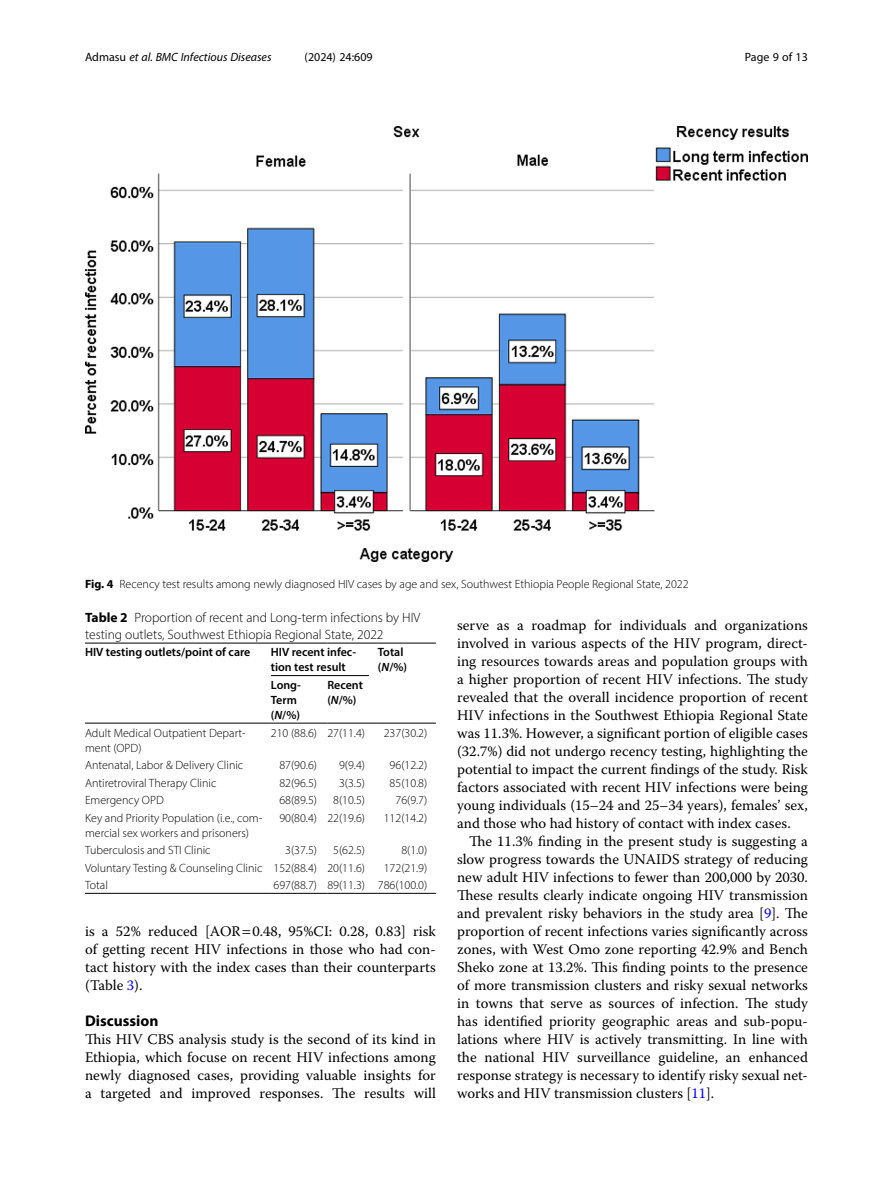
<style>
.page{position:relative;width:893px;height:1191px;background:#fff}
.page>*{position:absolute;margin:0;border:0;box-sizing:border-box;transform-origin:0 0}
.Head_1{font:700 15.45px "Myriad Pro";color:#000}
.Body_Text{font:14.7px/18px "Warnock Pro";color:#000;text-align:justify}
.Body_Text_Indent{font:14.7px/18px "Warnock Pro";color:#000;text-align:justify}
.Table_Caption{font:300 13.5px/16.5px "Myriad Pro";color:#000}
.Table_Body{font:300 12px/15px "Myriad Pro";color:#000}
.Figure_Caption{font:300 12px "Myriad Pro";color:#000}
.Table_Head{font:600 12px/15px "Myriad Pro";color:#000}
.t1{font:italic 12px "Myriad Pro";color:#000}
.Table_Head_Bridge_Ru{font:600 12px/15px "Myriad Pro";color:#000}
.t2{font:12px "Myriad Pro";color:#000}
.s1{font-style:normal}
.s2{font-weight:700}
.s3{font-style:italic}
.s4{color:#00f}
</style>
<div class="page">
<hr style="left:85px;top:723px;width:186px;height:1px;background:#000">
<hr style="left:378px;top:723px;width:58px;height:1px;background:#000">
<hr style="left:378px;top:643px;width:58px;height:1px;background:#000">
<hr style="left:271px;top:723px;width:56px;height:1px;background:#000">
<hr style="left:327px;top:723px;width:51px;height:1px;background:#000">
<hr style="left:85px;top:893px;width:186px;height:1px;background:#000">
<hr style="left:271px;top:893px;width:56px;height:1px;background:#000">
<hr style="left:327px;top:893px;width:51px;height:1px;background:#000">
<hr style="left:378px;top:893px;width:58px;height:1px;background:#000">
<hr style="left:85px;top:643px;width:186px;height:1px;background:#000">
<hr style="left:271px;top:643px;width:56px;height:1px;background:#000">
<hr style="left:327px;top:643px;width:51px;height:1px;background:#000">
<hr style="left:271px;top:675px;width:98px;height:1px;background:#000">
<img style="left:85px;top:126px;width:723px;height:435px">
<p class="t1" style="left:85px;top:50px;width:188px"><span class="s1">Admasu</span> et al. BMC Infectious Diseases</p>
<p class="t2" style="left:305px;top:50px;width:70px">(2024) 24:609</p>
<p class="t2" style="left:745px;top:50px;width:65px">Page 9 of 13</p>
<p class="Figure_Caption" style="left:85px;top:577px;width:605px"><span class="s2">Fig. 4</span> Recency test results among newly diagnosed HIV cases by age and sex, Southwest Ethiopia People Regional State, 2022</p>
<p class="Table_Caption" style="left:85px;top:609px;width:337px"><span class="s2">Table 2</span> Proportion of recent and Long-term infections by HIV testing outlets, Southwest Ethiopia Regional State, 2022</p>
<p class="Table_Head" style="left:85px;top:644px;width:167px">HIV testing outlets/point of care</p>
<p class="Table_Head_Bridge_Ru" style="left:271px;top:644px;width:87px">HIV recent infec&shy;tion test result</p>
<p class="Table_Head" style="left:378px;top:644px;width:27px">Total</p>
<p class="Table_Head" style="left:378px;top:659px;width:31px">(<span class="s3">N</span>/%)</p>
<p class="Table_Head" style="left:271px;top:677px;width:32px">Long-<br>Term</p>
<p class="Table_Head" style="left:271px;top:707px;width:31px">(<span class="s3">N</span>/%)</p>
<p class="Table_Head" style="left:327px;top:677px;width:37px">Recent</p>
<p class="Table_Head" style="left:327px;top:692px;width:31px">(<span class="s3">N</span>/%)</p>
<p class="Table_Body" style="left:85px;top:725px;width:162px">Adult Medical Outpatient Depart&shy;ment (OPD)</p>
<p class="Table_Body" style="left:271px;top:725px;width:48px">210 (88.6)</p>
<p class="Table_Body" style="left:327px;top:725px;width:39px">27(11.4)</p>
<p class="Table_Body" style="left:384px;top:725px;width:45px">237(30.2)</p>
<p class="Table_Body" style="left:85px;top:757px;width:160px">Antenatal, Labor &amp; Delivery Clinic</p>
<p class="Table_Body" style="left:279px;top:757px;width:39px">87(90.6)</p>
<p class="Table_Body" style="left:339px;top:757px;width:28px">9(9.4)</p>
<p class="Table_Body" style="left:390px;top:757px;width:39px">96(12.2)</p>
<p class="Table_Body" style="left:85px;top:775px;width:133px">Antiretroviral Therapy Clinic</p>
<p class="Table_Body" style="left:279px;top:775px;width:39px">82(96.5)</p>
<p class="Table_Body" style="left:339px;top:775px;width:28px">3(3.5)</p>
<p class="Table_Body" style="left:390px;top:775px;width:39px">85(10.8)</p>
<p class="Table_Body" style="left:85px;top:792px;width:80px">Emergency OPD</p>
<p class="Table_Body" style="left:279px;top:792px;width:39px">68(89.5)</p>
<p class="Table_Body" style="left:333px;top:792px;width:33px">8(10.5)</p>
<p class="Table_Body" style="left:395px;top:792px;width:33px">76(9.7)</p>
<p class="Table_Body" style="left:85px;top:810px;width:179px">Key and Priority Population (i.e., com&shy;mercial sex workers and prisoners)</p>
<p class="Table_Body" style="left:279px;top:810px;width:39px">90(80.4)</p>
<p class="Table_Body" style="left:327px;top:810px;width:39px">22(19.6)</p>
<p class="Table_Body" style="left:384px;top:810px;width:45px">112(14.2)</p>
<p class="Table_Body" style="left:85px;top:842px;width:127px">Tuberculosis and STI Clinic</p>
<p class="Table_Body" style="left:285px;top:842px;width:33px">3(37.5)</p>
<p class="Table_Body" style="left:333px;top:842px;width:33px">5(62.5)</p>
<p class="Table_Body" style="left:401px;top:842px;width:28px">8(1.0)</p>
<p class="Table_Body" style="left:85px;top:860px;width:179px">Voluntary Testing &amp; Counseling Clinic</p>
<p class="Table_Body" style="left:274px;top:860px;width:45px">152(88.4)</p>
<p class="Table_Body" style="left:327px;top:860px;width:39px">20(11.6)</p>
<p class="Table_Body" style="left:384px;top:860px;width:45px">172(21.9)</p>
<p class="Table_Body" style="left:85px;top:877px;width:24px">Total</p>
<p class="Table_Body" style="left:274px;top:877px;width:45px">697(88.7)</p>
<p class="Table_Body" style="left:327px;top:877px;width:39px">89(11.3)</p>
<p class="Table_Body" style="left:378px;top:877px;width:51px">786(100.0)</p>
<p class="Body_Text" style="left:85px;top:922px;width:352px">is a 52% reduced [AOR 0.48, 95%CI: 0.28, 0.83] risk of getting recent HIV infections in those who had con&shy;tact history with the index cases than their counterparts (Table <span class="s4">3</span>).</p>
<p class="Head_1" style="left:85px;top:1011px;width:75px">Discussion</p>
<p class="Body_Text" style="left:85px;top:1030px;width:352px">This HIV CBS analysis study is the second of its kind in Ethiopia, which focuse on recent HIV infections among newly diagnosed cases, providing valuable insights for a targeted and improved responses. The results will</p>
<p class="Body_Text" style="left:457px;top:616px;width:352px">serve as a roadmap for individuals and organizations involved in various aspects of the HIV program, direct&shy;ing resources towards areas and population groups with a higher proportion of recent HIV infections. The study revealed that the overall incidence proportion of recent HIV infections in the Southwest Ethiopia Regional State was 11.3%. However, a significant portion of eligible cases (32.7%) did not undergo recency testing, highlighting the potential to impact the current findings of the study. Risk factors associated with recent HIV infections were being young individuals (15–24 and 25–34 years), females’ sex, and those who had history of contact with index cases.</p>
<p class="Body_Text_Indent" style="left:457px;top:832px;width:352px;text-indent:12px">The 11.3% finding in the present study is suggesting a slow progress towards the UNAIDS strategy of reducing new adult HIV infections to fewer than 200,000 by 2030.<br>These results clearly indicate ongoing HIV transmission and prevalent risky behaviors in the study area [<span class="s4">9</span>]. The proportion of recent infections varies significantly across zones, with West Omo zone reporting 42.9% and Bench Sheko zone at 13.2%. This finding points to the presence of more transmission clusters and risky sexual networks in towns that serve as sources of infection. The study has identified priority geographic areas and sub-popu&shy;lations where HIV is actively transmitting. In line with the national HIV surveillance guideline, an enhanced response strategy is necessary to identify risky sexual net&shy;works and HIV transmission clusters [<span class="s4">11</span>].</p>
</div>
